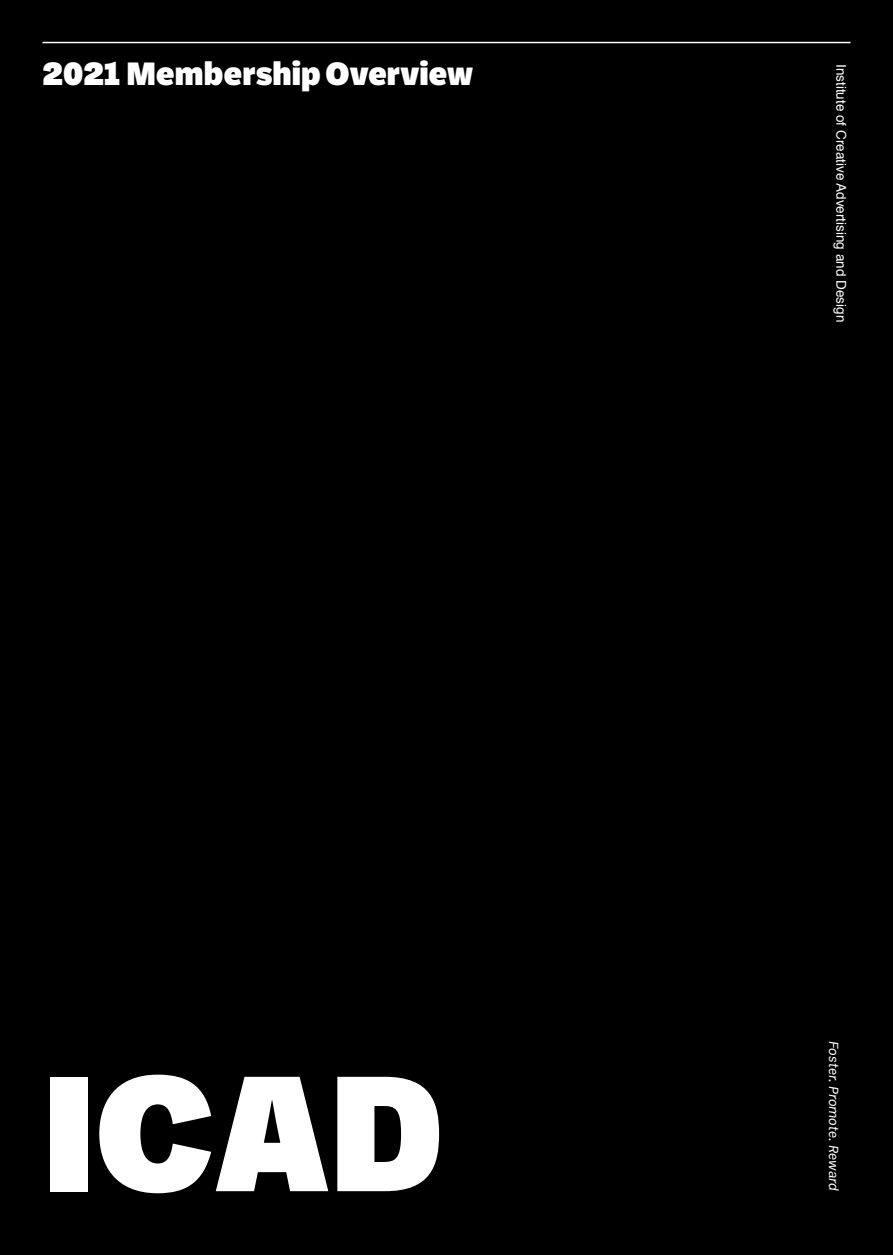
<style>
.page{position:relative;width:893px;height:1255px;background:#fff}
.page>*{position:absolute;margin:0;border:0;box-sizing:border-box;transform-origin:0 0}
.t1{font:900 168px "Ballinger";color:#fff}
.t2{font:900 33px "Ballinger";color:#fff}
.t3{font:13.5px "Helvetica";color:#fff}
.t4{font:italic 13.5px "Ballinger";color:#fff}
</style>
<div class="page">
<div style="left:0;top:0;width:893px;height:1254px;background:#000"></div>
<hr style="left:43px;top:42px;width:807px;height:1px;background:#fff">
<h2 class="t2" style="left:43px;top:54px;width:432px">2021 Membership Overview</h2>
<h1 class="t1" style="left:43px;top:1035px;width:402px">ICAD</h1>
<p class="t3" style="left:852px;top:64px;width:260px;rotate:90deg">Institute of Creative Advertising and Design</p>
<p class="t4" style="left:841px;top:1041px;width:151px;rotate:90deg">Foster. Promote. Reward</p>
</div>
